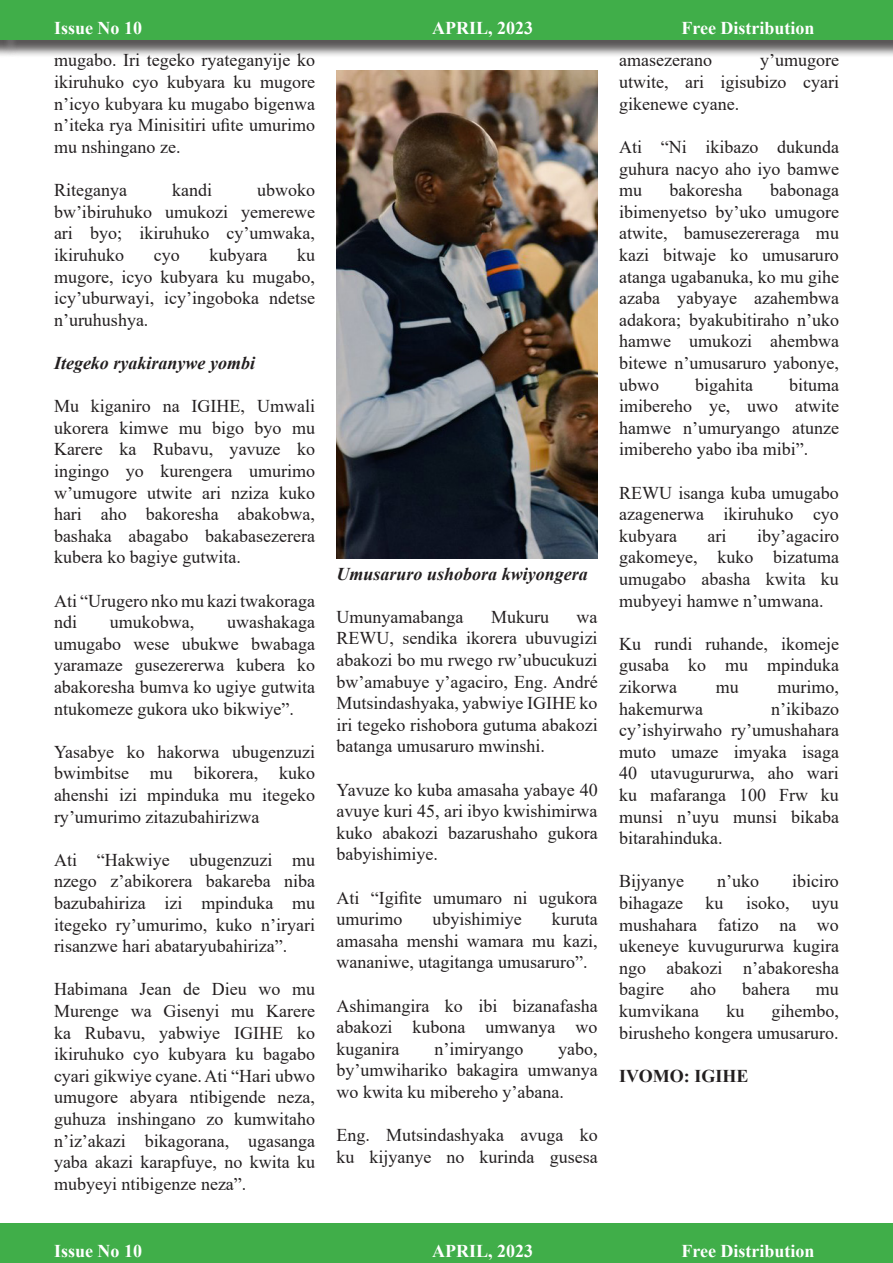
<style>
.page{position:relative;width:893px;height:1263px;background:#fff}
.page>*{position:absolute;margin:0;border:0;box-sizing:border-box;transform-origin:0 0}
.t1{font:18px/21.6px "Times New Roman";color:#231f20;text-align:justify}
.t2{font:700 18px "Times New Roman";color:#fff}
.t3{font:italic 700 18px "Times New Roman";color:#231f20}
.t4{font:700 18px "Times New Roman";color:#231f20}
</style>
<div class="page">
<img style="left:337px;top:70px;width:261px;height:488px">
<div style="left:0;top:2px;width:19px;height:56px;background:#231f20;opacity:.75"></div>
<div style="left:2px;top:2px;width:891px;height:56px;background:#231f20;opacity:.75"></div>
<div style="left:0;top:0;width:893px;height:40px;background:#40ae49"></div>
<div style="left:0;top:1223px;width:893px;height:40px;background:#40ae49"></div>
<p class="t2" style="left:54px;top:15px;width:90px">Issue No 10</p>
<p class="t2" style="left:432px;top:15px;width:102px">APRIL, 2023</p>
<p class="t2" style="left:681px;top:15px;width:135px">Free Distribution</p>
<p class="t1" style="left:54px;top:49px;width:263px">mugabo. Iri tegeko ryateganyije ko ikiruhuko cyo kubyara ku mugore n’icyo kubyara ku mugabo bigenwa n’iteka rya Minisitiri ufite umurimo mu nshingano ze.</p>
<p class="t1" style="left:54px;top:179px;width:74px">Riteganya</p>
<p class="t1" style="left:172px;top:179px;width:41px">kandi</p>
<p class="t1" style="left:54px;top:179px;width:263px;text-indent:203px">ubwoko bw’ibiruhuko umukozi yemerewe ari byo; ikiruhuko cy’umwaka, ikiruhuko</p>
<p class="t1" style="left:54px;top:243px;width:263px;text-indent:243px">ku mugore, icyo kubyara ku mugabo, icy’uburwayi, icy’ingoboka ndetse n’uruhushya.</p>
<p class="t3" style="left:54px;top:350px;width:202px">Itegeko ryakiranywe yombi</p>
<p class="t1" style="left:54px;top:395px;width:263px">Mu kiganiro na IGIHE, Umwali ukorera kimwe mu bigo byo mu Karere ka Rubavu, yavuze ko ingingo yo kurengera umurimo w’umugore utwite ari nziza kuko hari aho bakoresha abakobwa, bashaka abagabo bakabasezerera kubera ko bagiye gutwita.</p>
<p class="t1" style="left:54px;top:589px;width:263px">Ati “Urugero nko mu kazi twakoraga ndi</p>
<p class="t1" style="left:154px;top:243px;width:27px">cyo</p>
<p class="t1" style="left:209px;top:243px;width:59px">kubyara</p>
<p class="t1" style="left:54px;top:611px;width:263px;text-indent:173px">uwashakaga umugabo wese ubukwe bwabaga yaramaze gusezererwa kubera ko abakoresha bumva ko ugiye gutwita ntukomeze gukora uko bikwiye”.</p>
<p class="t1" style="left:54px;top:740px;width:263px">Yasabye ko hakorwa ubugenzuzi bwimbitse mu bikorera, kuko ahenshi izi mpinduka mu itegeko ry’umurimo zitazubahirizwa</p>
<p class="t1" style="left:54px;top:848px;width:263px">Ati “Hakwiye ubugenzuzi mu nzego z’abikorera bakareba niba bazubahiriza izi mpinduka mu itegeko ry’umurimo, kuko n’iryari risanzwe hari abataryubahiriza”.</p>
<p class="t1" style="left:54px;top:978px;width:263px">Habimana Jean de Dieu wo mu Murenge wa Gisenyi mu Karere ka Rubavu, yabwiye IGIHE ko ikiruhuko cyo kubyara ku bagabo cyari gikwiye cyane. Ati “Hari ubwo umugore abyara ntibigende neza, guhuza inshingano zo kumwitaho n’iz’akazi bikagorana, ugasanga yaba akazi karapfuye, no kwita ku mubyeyi ntibigenze neza”.</p>
<p class="t1" style="left:110px;top:611px;width:86px">umukobwa,</p>
<p class="t3" style="left:337px;top:561px;width:253px">Umusaruro ushobora kwiyongera</p>
<p class="t1" style="left:337px;top:605px;width:128px">Umunyamabanga</p>
<p class="t1" style="left:491px;top:605px;width:59px">Mukuru</p>
<p class="t1" style="left:337px;top:605px;width:263px;text-indent:240px">wa REWU, sendika ikorera ubuvugizi abakozi bo mu rwego rw’ubucukuzi bw’amabuye y’agaciro, Eng. André Mutsindashyaka, yabwiye IGIHE ko iri tegeko rishobora gutuma abakozi batanga umusaruro mwinshi.</p>
<p class="t1" style="left:337px;top:778px;width:263px">Yavuze ko kuba amasaha yabaye 40 avuye kuri 45, ari ibyo kwishimirwa kuko abakozi bazarushaho gukora babyishimiye.</p>
<p class="t1" style="left:337px;top:886px;width:263px">Ati “Igifite umumaro ni ugukora umurimo</p>
<p class="t1" style="left:337px;top:908px;width:263px;text-indent:215px">kuruta amasaha menshi wamara mu kazi, wananiwe, utagitanga umusaruro”.</p>
<p class="t1" style="left:337px;top:994px;width:263px">Ashimangira ko ibi bizanafasha abakozi kubona umwanya wo kuganira</p>
<p class="t1" style="left:433px;top:908px;width:91px">ubyishimiye</p>
<p class="t1" style="left:337px;top:1037px;width:263px;text-indent:222px">yabo, by’umwihariko bakagira umwanya wo kwita ku mibereho y’abana.</p>
<p class="t1" style="left:337px;top:1124px;width:263px">Eng. Mutsindashyaka avuga ko ku kijyanye no kurinda gusesa</p>
<p class="t1" style="left:434px;top:1037px;width:90px">n’imiryango</p>
<p class="t1" style="left:619px;top:49px;width:221px;text-indent:141px">y’umugore utwite, ari igisubizo cyari gikenewe cyane.</p>
<p class="t1" style="left:619px;top:135px;width:221px">Ati “Ni ikibazo dukunda guhura nacyo aho iyo bamwe mu</p>
<p class="t1" style="left:619px;top:49px;width:94px">amasezerano</p>
<p class="t1" style="left:619px;top:179px;width:221px;text-indent:151px">babonaga ibimenyetso by’uko umugore atwite, bamusezereraga mu kazi bitwaje ko umusaruro atanga ugabanuka, ko mu gihe azaba yabyaye azahembwa adakora; byakubitiraho n’uko hamwe umukozi ahembwa bitewe n’umusaruro yabonye, ubwo</p>
<p class="t1" style="left:670px;top:179px;width:74px">bakoresha</p>
<p class="t1" style="left:619px;top:373px;width:221px;text-indent:170px">bituma imibereho ye, uwo atwite hamwe n’umuryango atunze imibereho yabo iba mibi”.</p>
<p class="t1" style="left:619px;top:481px;width:221px">REWU isanga kuba umugabo azagenerwa ikiruhuko cyo kubyara</p>
<p class="t1" style="left:695px;top:373px;width:59px">bigahita</p>
<p class="t1" style="left:619px;top:524px;width:221px;text-indent:138px">iby’agaciro gakomeye, kuko bizatuma umugabo abasha kwita ku mubyeyi hamwe n’umwana.</p>
<p class="t1" style="left:619px;top:632px;width:221px">Ku rundi ruhande, ikomeje gusaba ko mu mpinduka zikorwa</p>
<p class="t1" style="left:708px;top:524px;width:20px">ari</p>
<p class="t1" style="left:716px;top:675px;width:25px">mu</p>
<p class="t1" style="left:777px;top:675px;width:63px">murimo,</p>
<p class="t1" style="left:619px;top:697px;width:221px;text-indent:152px">n’ikibazo cy’ishyirwaho ry’umushahara muto umaze imyaka isaga 40 utavugururwa, aho wari ku mafaranga 100 Frw ku munsi n’uyu munsi bikaba bitarahinduka.</p>
<p class="t1" style="left:619px;top:870px;width:66px">Bijyanye</p>
<p class="t1" style="left:717px;top:870px;width:43px">n’uko</p>
<p class="t1" style="left:619px;top:697px;width:85px">hakemurwa</p>
<p class="t1" style="left:619px;top:870px;width:221px;text-indent:173px">ibiciro bihagaze ku isoko, uyu mushahara fatizo na wo ukeneye kuvugururwa kugira ngo abakozi n’abakoresha bagire</p>
<p class="t1" style="left:690px;top:978px;width:27px">aho</p>
<p class="t1" style="left:742px;top:978px;width:49px">bahera</p>
<p class="t1" style="left:816px;top:978px;width:25px">mu</p>
<p class="t1" style="left:619px;top:999px;width:81px">kumvikana</p>
<p class="t1" style="left:726px;top:999px;width:19px">ku</p>
<p class="t1" style="left:619px;top:999px;width:221px;text-align:right">gihembo,<br>birusheho kongera umusaruro.</p>
<p class="t4" style="left:619px;top:1063px;width:131px">IVOMO: IGIHE</p>
<p class="t2" style="left:54px;top:1238px;width:90px">Issue No 10</p>
<p class="t2" style="left:432px;top:1238px;width:102px">APRIL, 2023</p>
<p class="t2" style="left:681px;top:1238px;width:135px">Free Distribution</p>
</div>
